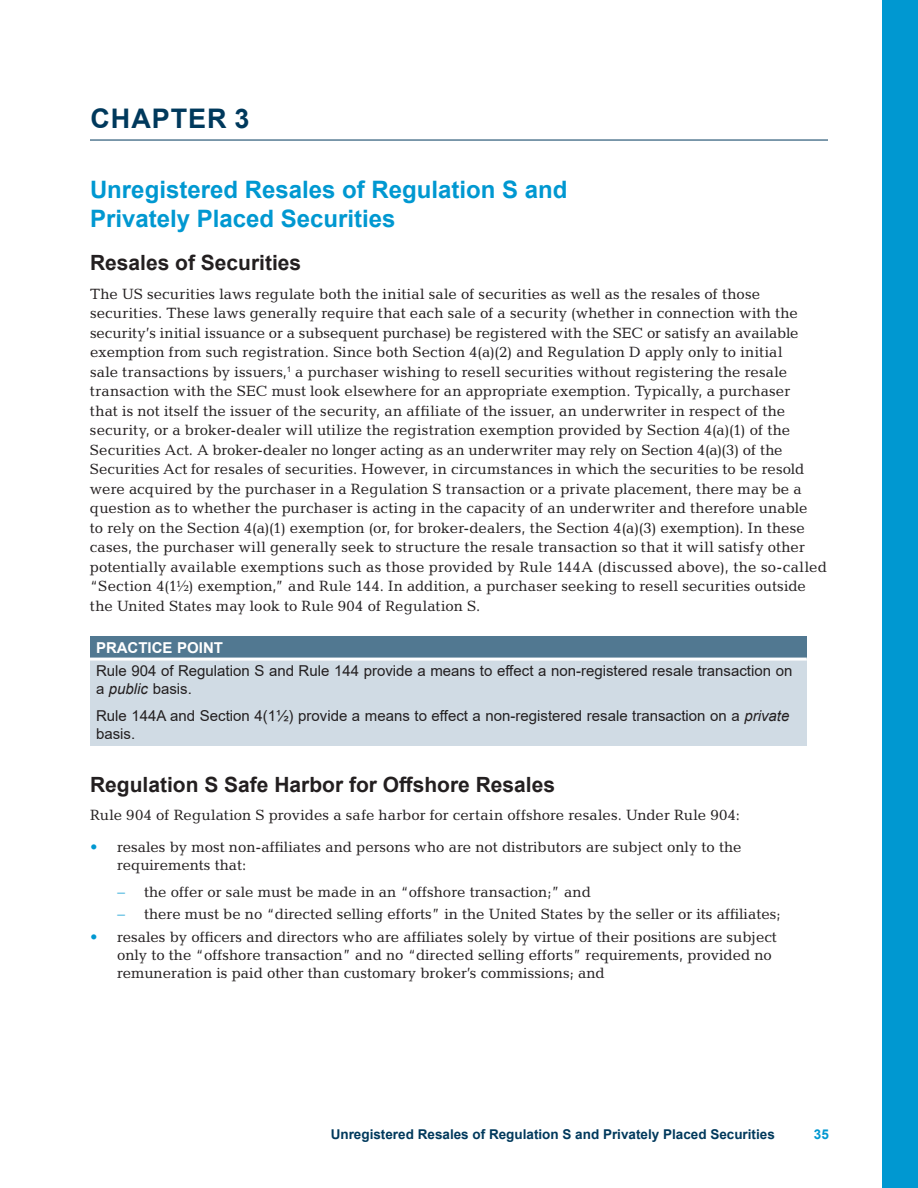
<style>
.page{position:relative;width:918px;height:1188px;background:#fff}
.page>*{position:absolute;margin:0;border:0;box-sizing:border-box;transform-origin:0 0}
.t1{font:700 27px "Arial";letter-spacing:.035em;color:#00395c}
.t2{font:700 24px/28.8px "Arial";color:#0098d1}
.t3{font:700 21px "Arial";color:#231f20}
.t4{font:15px/19.5px "Candida Std";color:#231f20}
.t5{font:15px/18px "Arial";color:#231f20}
.t6{font:700 15px "Arial";color:#fff}
.t7{font:700 13.5px "Arial";color:#00395c}
.t8{font:700 13.5px "Arial";color:#0098d1}
.s1{font-style:italic}
.s2{color:#0098d1}
</style>
<div class="page">
<div style="left:882px;top:0;width:36px;height:1188px;background:#0098d1"></div>
<hr style="left:90px;top:140px;width:738px;height:1px;background:#00395c">
<div style="left:90px;top:636px;width:717px;height:23px;background:#517891"></div>
<div style="left:90px;top:659px;width:717px;height:87px;background:#d0dbe4"></div>
<hr style="left:90px;top:658px;width:717px;height:3px;background:#fff">
<h1 class="t1" style="left:90px;top:99px;width:161px">CHAPTER 3</h1>
<h2 class="t2" style="left:90px;top:176px;width:479px">Unregistered Resales of Regulation S and<br>Privately Placed Securities</h2>
<h3 class="t3" style="left:90px;top:248px;width:213px">Resales of Securities</h3>
<p class="t4" style="left:90px;top:284px;width:738px">The US securities laws regulate both the initial sale of securities as well as the resales of those securities. These laws generally require that each sale of a security (whether in connection with the security’s initial issuance or a subsequent purchase) be registered with the SEC or satisfy an available exemption from such registration. Since both Section 4(a)(2) and Regulation D apply only to initial<br>sale transactions by issuers,<sup>1</sup> a purchaser wishing to resell securities without registering the resale transaction with the SEC must look elsewhere for an appropriate exemption. Typically, a purchaser<br>that is not itself the issuer of the security, an affiliate of the issuer, an underwriter in respect of the security, or a broker-dealer will utilize the registration exemption provided by Section 4(a)(1) of the Securities Act. A broker-dealer no longer acting as an underwriter may rely on Section 4(a)(3) of the Securities Act for resales of securities. However, in circumstances in which the securities to be resold were acquired by the purchaser in a Regulation S transaction or a private placement, there may be a question as to whether the purchaser is acting in the capacity of an underwriter and therefore unable<br>to rely on the Section 4(a)(1) exemption (or, for broker-dealers, the Section 4(a)(3) exemption). In these cases, the purchaser will generally seek to structure the resale transaction so that it will satisfy other potentially available exemptions such as those provided by Rule 144A (discussed above), the so-called “Section 4(1½) exemption,” and Rule 144. In addition, a purchaser seeking to resell securities outside the United States may look to Rule 904 of Regulation S.</p>
<p class="t6" style="left:96px;top:637px;width:129px">PRACTICE POINT</p>
<p class="t5" style="left:96px;top:662px;width:698px">Rule 904 of Regulation S and Rule 144 provide a means to effect a non-registered resale transaction on a <span class="s1">public</span> basis.</p>
<p class="t5" style="left:96px;top:707px;width:695px">Rule 144A and Section 4(1½) provide a means to effect a non-registered resale transaction on a <span class="s1">private </span>basis.</p>
<h3 class="t3" style="left:90px;top:770px;width:467px">Regulation S Safe Harbor for Offshore Resales</h3>
<p class="t4" style="left:90px;top:806px;width:651px">Rule 904 of Regulation S provides a safe harbor for certain offshore resales. Under Rule 904:</p>
<p class="t4" style="left:117px;top:838px;width:626px;line-height:18px;text-indent:-27px"><span class="s2">•</span> resales by most non-affiliates and persons who are not distributors are subject only to the requirements that:</p>
<p class="t4" style="left:144px;top:882px;width:448px">the offer or sale must be made in an “offshore transaction;” and</p>
<p class="t4" style="left:144px;top:905px;width:638px">there must be no “directed selling efforts” in the United States by the seller or its affiliates;</p>
<p class="t4" style="left:117px;top:928px;width:661px;line-height:18px;text-indent:-27px"><span class="s2">•</span> resales by officers and directors who are affiliates solely by virtue of their positions are subject only to the “offshore transaction” and no “directed selling efforts” requirements, provided no remuneration is paid other than customary broker’s commissions; and</p>
<p class="t7" style="left:331px;top:1125px;width:446px">Unregistered Resales of Regulation S and Privately Placed Securities</p>
<p class="t8" style="left:814px;top:1125px;width:17px">35</p>
</div>
